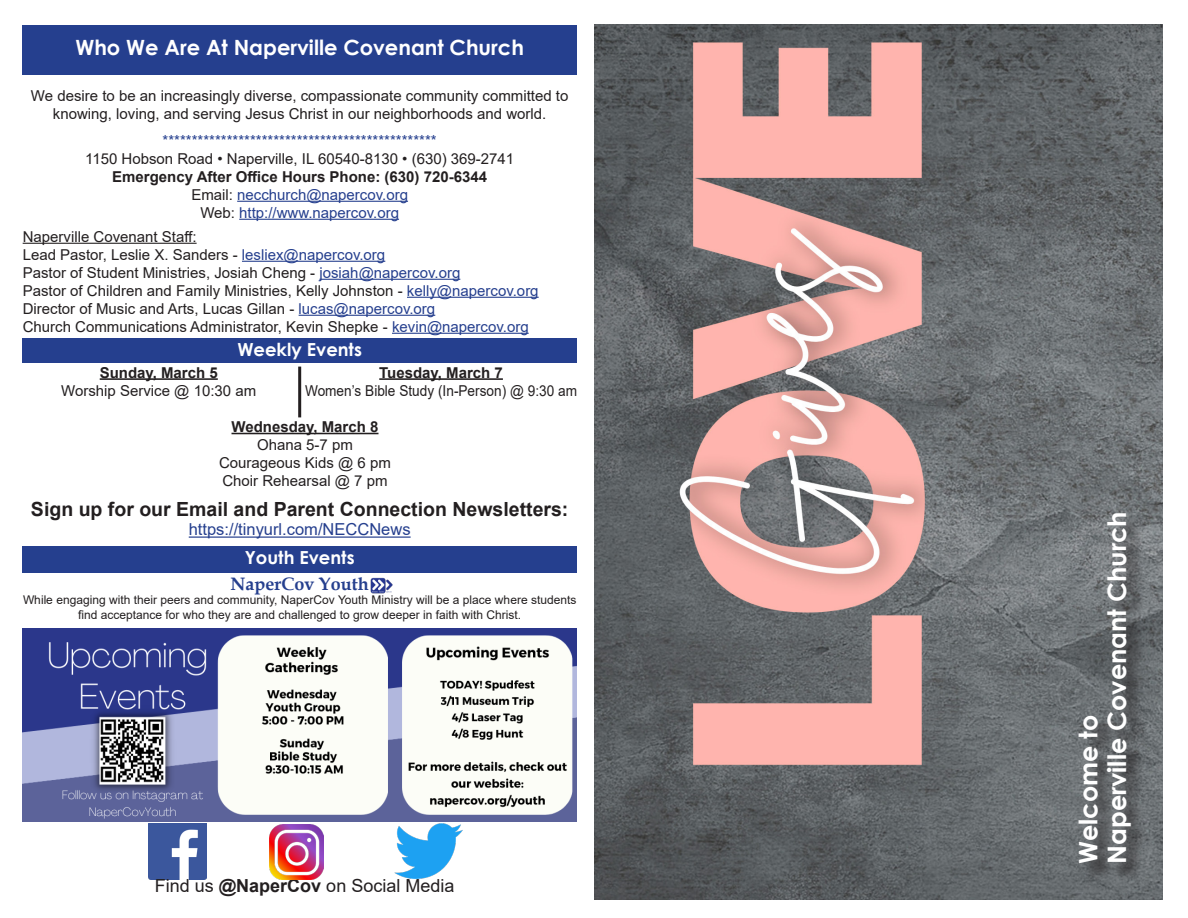
<style>
.page{position:relative;width:1188px;height:918px;background:#fff}
.page>*{position:absolute;margin:0;border:0;box-sizing:border-box;transform-origin:0 0}
.t1{font:700 25.5px "Century Gothic";color:#fff}
.t2{font:700 21px "Century Gothic";color:#fff}
.t3{font:700 19.5px "Arial";color:#231f20}
.t4{font:18px "Arial";color:#231f20}
.t5{font:700 18px "Century Gothic";color:#fff}
.t6{font:700 18px "Book Antiqua";color:#253f8e}
.t7{font:16.5px "Arial";color:#253f8e}
.t8{font:15px/18px "Arial";color:#231f20}
.t9{font:15px "Arial";color:#253f8e}
.t10{font:700 15px/18px "Arial";color:#231f20;text-align:center}
.t11{font:15px "Arial";color:#231f20;scale:.91 1}
.t12{font:12px/15px "Arial";color:#231f20;text-align:center}
.s1{color:#231f20}
.s2{color:#253f8e}
.s3{font-weight:400}
.s4{font-weight:700}
</style>
<div class="page">
<div style="left:23px;top:25px;width:554px;height:50px;background:#253f8e"></div>
<div style="left:23px;top:546px;width:554px;height:27px;background:#253f8e"></div>
<img style="left:395px;top:824px;width:67px;height:54px">
<img style="left:149px;top:824px;width:57px;height:55px">
<img style="left:269px;top:825px;width:55px;height:54px">
<img style="left:370px;top:577px;width:23px;height:16px">
<img style="left:23px;top:629px;width:554px;height:192px">
<div style="left:23px;top:339px;width:554px;height:24px;background:#253f8e"></div>
<hr style="left:189px;top:537px;width:222px;height:1px;background:#253f8e">
<hr style="left:237px;top:201px;width:171px;height:1px;background:#253f8e">
<hr style="left:239px;top:219px;width:160px;height:1px;background:#253f8e">
<hr style="left:23px;top:243px;width:174px;height:1px;background:#231f20">
<hr style="left:242px;top:261px;width:143px;height:1px;background:#253f8e">
<hr style="left:319px;top:279px;width:141px;height:1px;background:#253f8e">
<hr style="left:407px;top:297px;width:132px;height:1px;background:#253f8e">
<hr style="left:299px;top:315px;width:136px;height:1px;background:#253f8e">
<hr style="left:392px;top:333px;width:137px;height:1px;background:#253f8e">
<hr style="left:100px;top:378px;width:118px;height:2px;background:#231f20">
<hr style="left:379px;top:378px;width:124px;height:2px;background:#231f20">
<hr style="left:298px;top:367px;width:3px;height:50px;background:#231f20">
<img style="left:594px;top:25px;width:568px;height:875px">
<hr style="left:232px;top:433px;width:147px;height:1px;background:#231f20">
<div style="left:1081px;top:516px;width:68px;height:365px;background:#231f20;opacity:.75"></div>
<p class="t2" style="left:75px;top:32px;width:450px">Who We Are At Naperville Covenant Church</p>
<p class="t8" style="left:31px;top:86px;width:539px">We desire to be an increasingly diverse, compassionate community committed to</p>
<p class="t8" style="left:53px;top:104px;width:495px">knowing, loving, and serving Jesus Christ in our neighborhoods and world.</p>
<p class="t9" style="left:163px;top:130px;width:276px">***********************************************</p>
<p class="t8" style="left:85px;top:149px;width:431px">1150 Hobson Road • Naperville, IL 60540-8130 • (630) 369-2741</p>
<p class="t10" style="left:112px;top:168px;width:376px">Emergency After Office Hours Phone: (630) 720-6344</p>
<p class="t9" style="left:191px;top:184px;width:218px"><span class="s1">Email:</span> necchurch@napercov.org</p>
<p class="t9" style="left:200px;top:202px;width:200px"><span class="s1">Web:</span> http://www.napercov.org</p>
<p class="t8" style="left:23px;top:227px;width:175px">Naperville Covenant Staff:</p>
<p class="t8" style="left:23px;top:245px;width:364px">Lead Pastor, Leslie X. Sanders - <span class="s2">lesliex@napercov.org</span></p>
<p class="t8" style="left:23px;top:263px;width:439px">Pastor of Student Ministries, Josiah Cheng - <span class="s2">josiah@napercov.org</span></p>
<p class="t8" style="left:23px;top:281px;width:517px">Pastor of Children and Family Ministries, Kelly Johnston - <span class="s2">kelly@napercov.org</span></p>
<p class="t8" style="left:23px;top:299px;width:414px">Director of Music and Arts, Lucas Gillan - <span class="s2">lucas@napercov.org</span></p>
<p class="t8" style="left:23px;top:317px;width:508px">Church Communications Administrator, Kevin Shepke - <span class="s2">kevin@napercov.org</span></p>
<p class="t10" style="left:100px;top:363px;width:120px">Sunday, March 5</p>
<p class="t8" style="left:61px;top:381px;width:197px">Worship Service @ 10:30 am</p>
<p class="t5" style="left:237px;top:336px;width:126px">Weekly Events</p>
<p class="t10" style="left:379px;top:363px;width:125px">Tuesday, March 7</p>
<p class="t11" style="left:305px;top:380px;width:300px">Women’s Bible Study (In-Person) @ 9:30 am</p>
<p class="t10" style="left:232px;top:418px;width:148px">Wednesday, March 8<br><span class="s3">Ohana 5-7 pm</span></p>
<p class="t8" style="left:219px;top:454px;width:173px">Courageous Kids @ 6 pm<br>Choir Rehearsal @ 7 pm</p>
<p class="t3" style="left:31px;top:495px;width:539px">Sign up for our Email and Parent Connection Newsletters:</p>
<p class="t7" style="left:189px;top:518px;width:223px">https://tinyurl.com/NECCNews</p>
<p class="t5" style="left:245px;top:544px;width:111px">Youth Events</p>
<p class="t6" style="left:230px;top:572px;width:140px">NaperCov Youth</p>
<p class="t12" style="left:23px;top:592px;width:555px">While engaging with their peers and community, NaperCov Youth Ministry will be a place where students find acceptance for who they are and challenged to grow deeper in faith with Christ.</p>
<p class="t4" style="left:155px;top:874px;width:301px">Find us <span class="s4">@NaperCov</span> on Social Media</p>
<p class="t1" style="left:1069px;top:864px;width:151px;rotate:-90deg">Welcome to</p>
<p class="t1" style="left:1097px;top:864px;width:354px;rotate:-90deg">Naperville Covenant Church</p>
</div>
